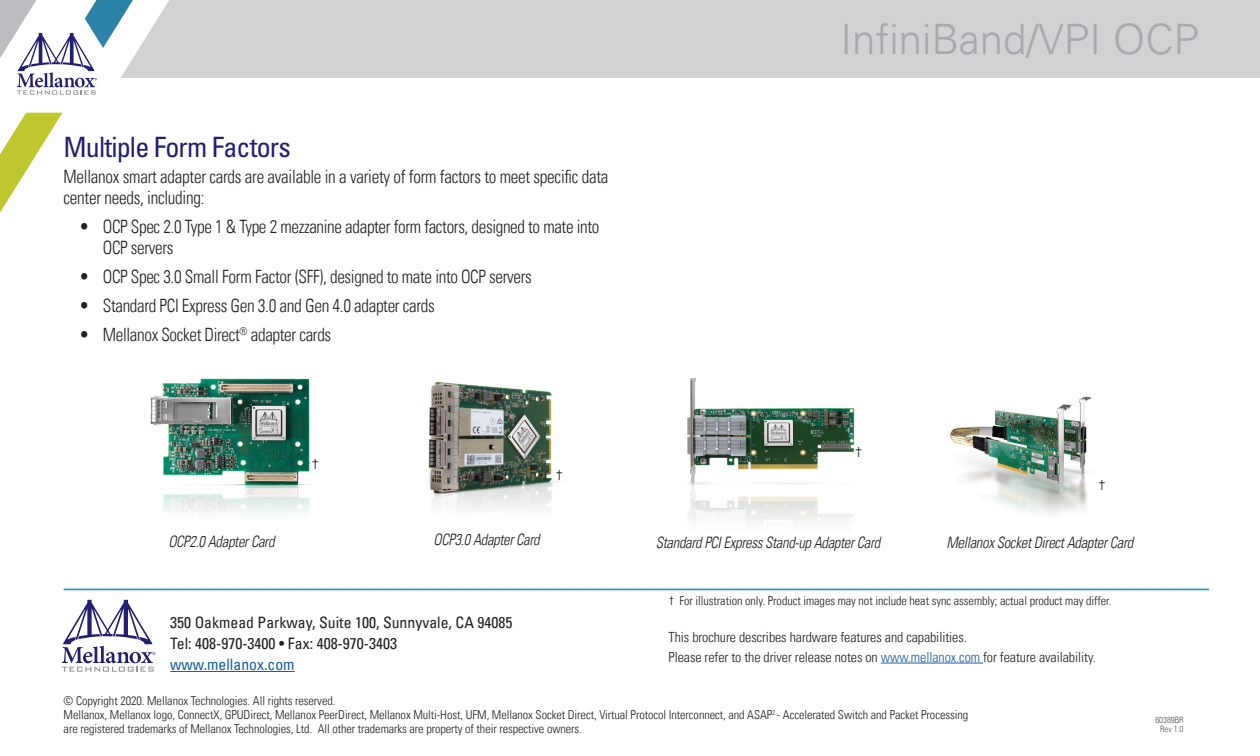
<style>
.page{position:relative;width:1260px;height:756px;background:#fff}
.page>*{position:absolute;margin:0;border:0;box-sizing:border-box;transform-origin:0 0}
.t1{font:300 42px "Univers LT";color:#a8a9ad}
.t2{font:condensed 28px "Univers";letter-spacing:-.03em;color:#221e72}
.t3{font:300 condensed 18.38px/21px "Univers LT";letter-spacing:-.02em;color:#231f20;scale:.93 1}
.t4{font:italic 300 condensed 15.75px "Univers LT";letter-spacing:-.02em;color:#231f20;scale:.93 1}
.t5{font:condensed 15.75px/21px "Univers LT";color:#231f20}
.t6{font:condensed 15.75px "Univers LT";color:#175d9e}
.t7{font:300 condensed 14px/19.2px "Univers LT";letter-spacing:-.005em;color:#231f20}
.t8{font:300 14px "Univers LT";color:#231f20}
.t9{font:300 condensed 12.25px/14px "Univers LT";letter-spacing:-.005em;color:#231f20}
.t10{font:300 condensed 8.75px/8.8px "Univers LT";color:#57585a;text-align:center}
.s1{color:#175d9e}
</style>
<div class="page">
<div style="left:0;top:0;width:1260px;height:78px;background:#d1d2d4"></div>
<svg style="left:133px;top:0;width:36px;height:58px"></svg>
<svg style="left:0;top:0;width:133px;height:213px"></svg>
<hr style="left:64px;top:589px;width:1145px;height:1px;background:#2b9bc4">
<hr style="left:170px;top:671px;width:125px;height:1px;background:#175d9e">
<hr style="left:881px;top:663px;width:102px;height:1px;background:#175d9e">
<svg style="left:62px;top:600px;width:94px;height:72px"></svg>
<img style="left:150px;top:378px;width:160px;height:135px">
<img style="left:687px;top:378px;width:168px;height:146px">
<img style="left:428px;top:381px;width:129px;height:129px">
<img style="left:950px;top:396px;width:142px;height:119px">
<h2 class="t2" style="left:63px;top:129px;width:229px">Multiple Form Factors</h2>
<h3 class="t3" style="left:63px;top:166px;width:588px">Mellanox smart adapter cards are available in a variety of form factors to meet specific data center needs, including:</h3>
<h3 class="t3" style="left:103px;top:216px;width:535px;text-indent:-24px">• OCP Spec 2.0 Type 1 &amp; Type 2 mezzanine adapter form factors, designed to mate into<br>OCP servers</h3>
<h3 class="t3" style="left:79px;top:266px;width:488px">• OCP Spec 3.0 Small Form Factor (SFF), designed to mate into OCP servers</h3>
<h3 class="t3" style="left:79px;top:295px;width:384px">• Standard PCI Express Gen 3.0 and Gen 4.0 adapter cards</h3>
<h3 class="t3" style="left:79px;top:324px;width:272px">• Mellanox Socket Direct<sup>®</sup> adapter cards</h3>
<p class="t8" style="left:311px;top:456px;width:9px">†</p>
<p class="t8" style="left:555px;top:466px;width:9px">†</p>
<h1 class="t1" style="left:841px;top:14px;width:360px">InfiniBand/VPI OCP</h1>
<p class="t8" style="left:855px;top:444px;width:9px">†</p>
<p class="t8" style="left:1098px;top:476px;width:9px">†</p>
<p class="t4" style="left:434px;top:530px;width:116px">OCP3.0 Adapter Card</p>
<p class="t4" style="left:168px;top:532px;width:116px">OCP2.0 Adapter Card</p>
<p class="t4" style="left:656px;top:533px;width:243px">Standard PCI Express Stand-up Adapter Card</p>
<p class="t4" style="left:947px;top:533px;width:202px">Mellanox Socket Direct Adapter Card</p>
<p class="t9" style="left:669px;top:594px;width:444px">† For illustration only. Product images may not include heat sync assembly; actual product may differ.</p>
<p class="t5" style="left:170px;top:612px;width:344px">350 Oakmead Parkway, Suite 100, Sunnyvale, CA 94085<br>Tel: 408-970-3400 • Fax: 408-970-3403</p>
<p class="t6" style="left:170px;top:654px;width:126px">www.mellanox.com</p>
<p class="t9" style="left:64px;top:694px;width:906px">© Copyright 2020. Mellanox Technologies. All rights reserved.<br>Mellanox, Mellanox logo, ConnectX, GPUDirect, Mellanox PeerDirect, Mellanox Multi-Host, UFM, Mellanox Socket Direct, Virtual Protocol Interconnect, and ASAP<sup>2</sup> - Accelerated Switch and Packet Processing are registered trademarks of Mellanox Technologies, Ltd. All other trademarks are property of their respective owners.</p>
<p class="t7" style="left:669px;top:628px;width:429px">This brochure describes hardware features and capabilities.<br>Please refer to the driver release notes on <span class="s1">www.mellanox.com</span> for feature availability.</p>
<p class="t10" style="left:1155px;top:715px;width:30px">60389BR<br>Rev 1.0</p>
</div>
